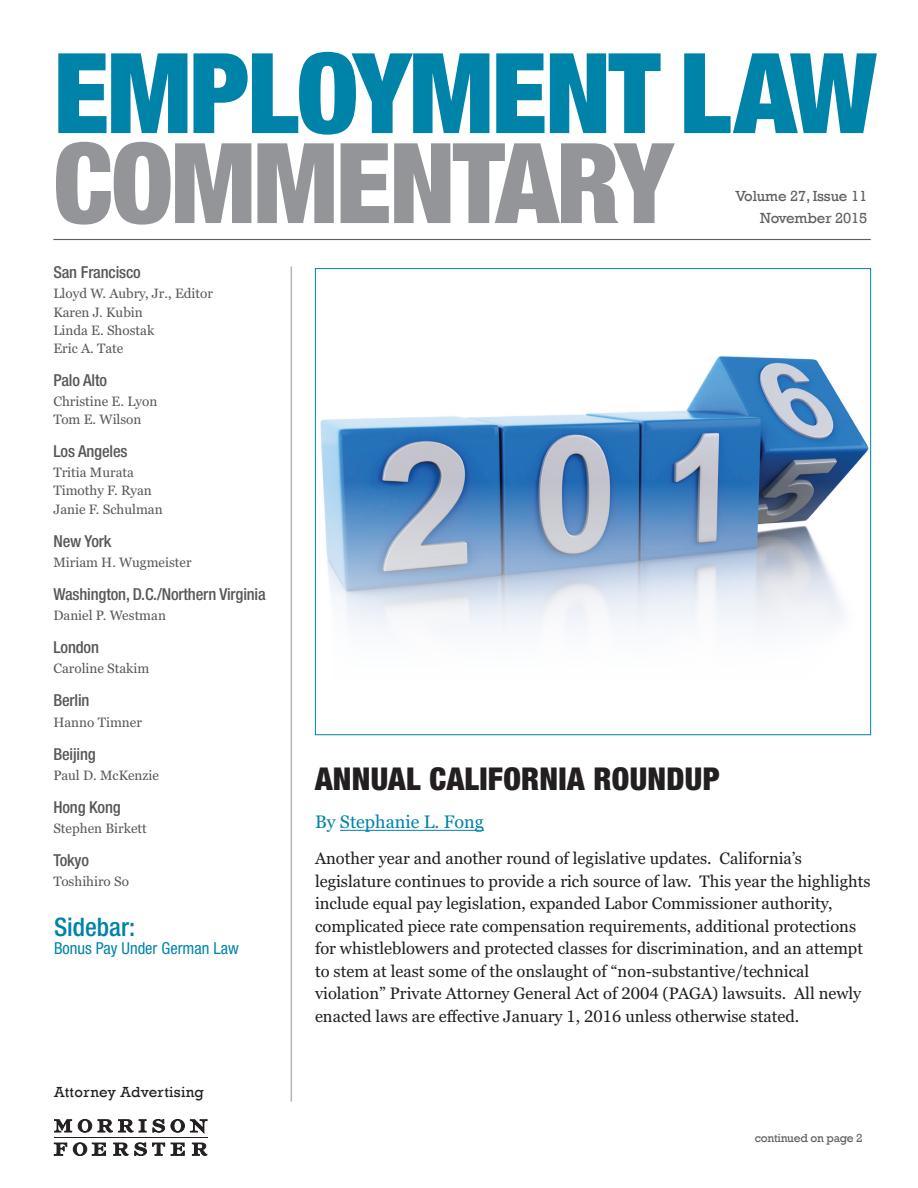
<style>
.page{position:relative;width:918px;height:1188px;background:#fff}
.page>*{position:absolute;margin:0;border:0;box-sizing:border-box;transform-origin:0 0}
.t1{font:900 condensed 111.6px "Helvetica Neue LT Std";letter-spacing:-.02em;color:#0083a9}
.t2{font:900 condensed 111.6px "Helvetica Neue LT Std";letter-spacing:-.02em;color:#939598}
.t3{font:900 condensed 31.5px "Helvetica Neue LT Std";letter-spacing:.01em;color:#231f20}
.t4{font:500 condensed 25.5px "Helvetica Neue LT Std";color:#0083a9}
.t5{font:18px "Georgia Pro";color:#0083a9}
.t6{font:16.5px/22.5px "Georgia Pro";color:#231f20}
.t7{font:500 condensed 16.5px "Helvetica Neue LT Std";letter-spacing:-.01em;color:#57585a}
.t8{font:condensed 16.5px "Helvetica Neue LT Std";color:#0083a9}
.t9{font:15px/22.5px "Rockwell";letter-spacing:-.01em;color:#5f5f62;text-align:right}
.t10{font:15px "Rockwell";letter-spacing:.02em;color:#231f20}
.t11{font:13.5px/18.1px "Georgia Pro";color:#57585a}
.t12{font:12px "Rockwell";letter-spacing:-.02em;color:#5f5f62}
</style>
<div class="page">
<hr style="left:54px;top:1137px;width:153px;height:1px;background:#231f20">
<svg style="left:54px;top:1119px;width:18px;height:13px"></svg>
<svg style="left:78px;top:1119px;width:14px;height:14px"></svg>
<svg style="left:98px;top:1119px;width:35px;height:13px"></svg>
<svg style="left:139px;top:1119px;width:7px;height:13px"></svg>
<svg style="left:153px;top:1119px;width:12px;height:14px"></svg>
<svg style="left:171px;top:1119px;width:36px;height:14px"></svg>
<svg style="left:54px;top:1143px;width:13px;height:13px"></svg>
<svg style="left:73px;top:1143px;width:33px;height:13px"></svg>
<svg style="left:113px;top:1143px;width:15px;height:13px"></svg>
<svg style="left:134px;top:1143px;width:31px;height:13px"></svg>
<svg style="left:171px;top:1143px;width:14px;height:13px"></svg>
<svg style="left:192px;top:1143px;width:15px;height:13px"></svg>
<hr style="left:291px;top:266px;width:1px;height:836px;background:#b5b6b7">
<hr style="left:53px;top:239px;width:818px;height:1px;background:#5f5f62">
<hr style="left:340px;top:830px;width:144px;height:1px;background:#0083a9">
<img style="left:320px;top:356px;width:549px;height:275px">
<h1 class="t1" style="left:53px;top:25px;width:825px">EMPLOYMENT LAW</h1>
<h1 class="t2" style="left:53px;top:115px;width:621px">COMMENTARY</h1>
<p class="t9" style="left:735px;top:185px;width:133px">Volume 27, Issue 11<br>November 2015</p>
<p class="t7" style="left:53px;top:263px;width:89px">San Francisco</p>
<p class="t11" style="left:53px;top:285px;width:161px">Lloyd W. Aubry, Jr., Editor<br>Karen J. Kubin<br>Linda E. Shostak<br>Eric A. Tate</p>
<p class="t7" style="left:53px;top:370px;width:55px">Palo Alto</p>
<p class="t11" style="left:53px;top:393px;width:105px">Christine E. Lyon<br>Tom E. Wilson</p>
<p class="t7" style="left:53px;top:441px;width:76px">Los Angeles</p>
<p class="t11" style="left:53px;top:464px;width:111px">Tritia Murata<br>Timothy F. Ryan<br>Janie F. Schulman</p>
<p class="t7" style="left:53px;top:531px;width:60px">New York</p>
<p class="t11" style="left:53px;top:554px;width:140px">Miriam H. Wugmeister</p>
<p class="t7" style="left:53px;top:584px;width:214px">Washington, D.C./Northern Virginia</p>
<p class="t11" style="left:53px;top:607px;width:114px">Daniel P. Westman</p>
<p class="t7" style="left:53px;top:637px;width:47px">London</p>
<p class="t11" style="left:53px;top:660px;width:97px">Caroline Stakim</p>
<p class="t7" style="left:53px;top:691px;width:38px">Berlin</p>
<p class="t11" style="left:53px;top:713px;width:90px">Hanno Timner</p>
<p class="t7" style="left:53px;top:744px;width:44px">Beijing</p>
<p class="t11" style="left:53px;top:767px;width:107px">Paul D. McKenzie</p>
<p class="t7" style="left:53px;top:797px;width:69px">Hong Kong</p>
<p class="t11" style="left:53px;top:820px;width:95px">Stephen Birkett</p>
<p class="t7" style="left:53px;top:850px;width:37px">Tokyo</p>
<p class="t11" style="left:53px;top:873px;width:77px">Toshihiro So</p>
<h3 class="t4" style="left:54px;top:912px;width:83px">Sidebar:</h3>
<p class="t8" style="left:54px;top:939px;width:186px">Bonus Pay Under German Law</p>
<p class="t10" style="left:54px;top:1083px;width:151px">Attorney Advertising</p>
<h2 class="t3" style="left:315px;top:759px;width:406px">ANNUAL CALIFORNIA ROUNDUP</h2>
<p class="t5" style="left:315px;top:812px;width:171px">By Stephanie L. Fong</p>
<p class="t6" style="left:315px;top:848px;width:557px">Another year and another round of legislative updates. California’s legislature continues to provide a rich source of law. This year the highlights include equal pay legislation, expanded Labor Commissioner authority, complicated piece rate compensation requirements, additional protections for whistleblowers and protected classes for discrimination, and an attempt to stem at least some of the onslaught of “non-substantive/technical violation” Private Attorney General Act of 2004 (PAGA) lawsuits. All newly enacted laws are effective January 1, 2016 unless otherwise stated.</p>
<p class="t12" style="left:755px;top:1131px;width:109px">continued on page 2</p>
</div>
